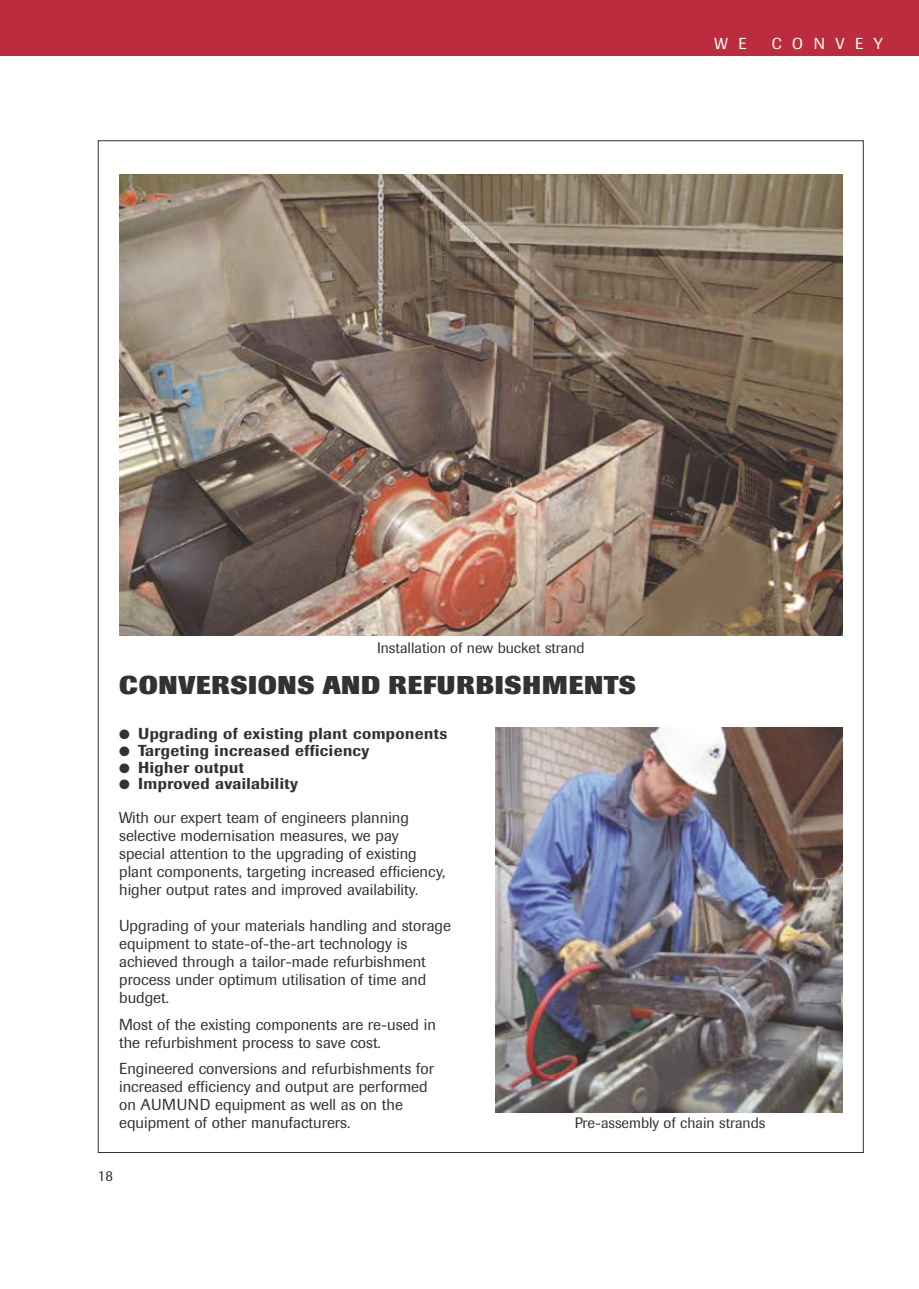
<style>
.page{position:relative;width:919px;height:1289px;background:#fff}
.page>*{position:absolute;margin:0;border:0;box-sizing:border-box;transform-origin:0 0}
.t1{font:800 25.5px "Imago";letter-spacing:.02em;color:#323235}
.t2{font:15.75px/18px "Imago";color:#323235}
.t3{font:500 15.75px "Imago";letter-spacing:.03em;color:#323235}
.t4{font:15.75px "Imago";letter-spacing:.67em;color:#fff}
.t5{font:15px "Imago";color:#323235}
</style>
<div class="page">
<div style="left:0;top:0;width:910px;height:55px;background:#bb2d3e"></div>
<div style="left:901px;top:0;width:17px;height:55px;background:#bb2d3e"></div>
<img style="left:495px;top:727px;width:347px;height:385px">
<img style="left:119px;top:174px;width:723px;height:462px">
<p class="t4" style="left:714px;top:38px;width:34px">W E</p>
<p class="t4" style="left:771px;top:38px;width:113px">CONVEY</p>
<p class="t5" style="left:377px;top:642px;width:209px">Installation of new bucket strand</p>
<h1 class="t1" style="left:119px;top:676px;width:518px">CONVERSIONS AND REFURBISHMENTS</h1>
<p class="t3" style="left:119px;top:728px;width:330px">● Upgrading of existing plant components</p>
<p class="t3" style="left:119px;top:744px;width:252px">● Targeting increased efficiency</p>
<p class="t3" style="left:119px;top:761px;width:126px">● Higher output</p>
<p class="t3" style="left:119px;top:777px;width:180px">● Improved availability</p>
<p class="t2" style="left:119px;top:810px;width:328px">With our expert team of engineers planning selective modernisation measures, we pay special attention to the upgrading of existing plant components, targeting increased efficiency, higher output rates and improved availability.</p>
<p class="t2" style="left:119px;top:918px;width:333px">Upgrading of your materials handling and storage equipment to state-of-the-art technology is achieved through a tailor-made refurbishment process under optimum utilisation of time and budget.</p>
<p class="t2" style="left:119px;top:1016px;width:318px">Most of the existing components are re-used in the refurbishment process to save cost.</p>
<p class="t2" style="left:119px;top:1061px;width:316px">Engineered conversions and refurbishments for increased efficiency and output are performed on AUMUND equipment as well as on the equipment of other manufacturers.</p>
<p class="t5" style="left:98px;top:1169px;width:16px">18</p>
<p class="t5" style="left:574px;top:1117px;width:192px">Pre-assembly of chain strands</p>
</div>
